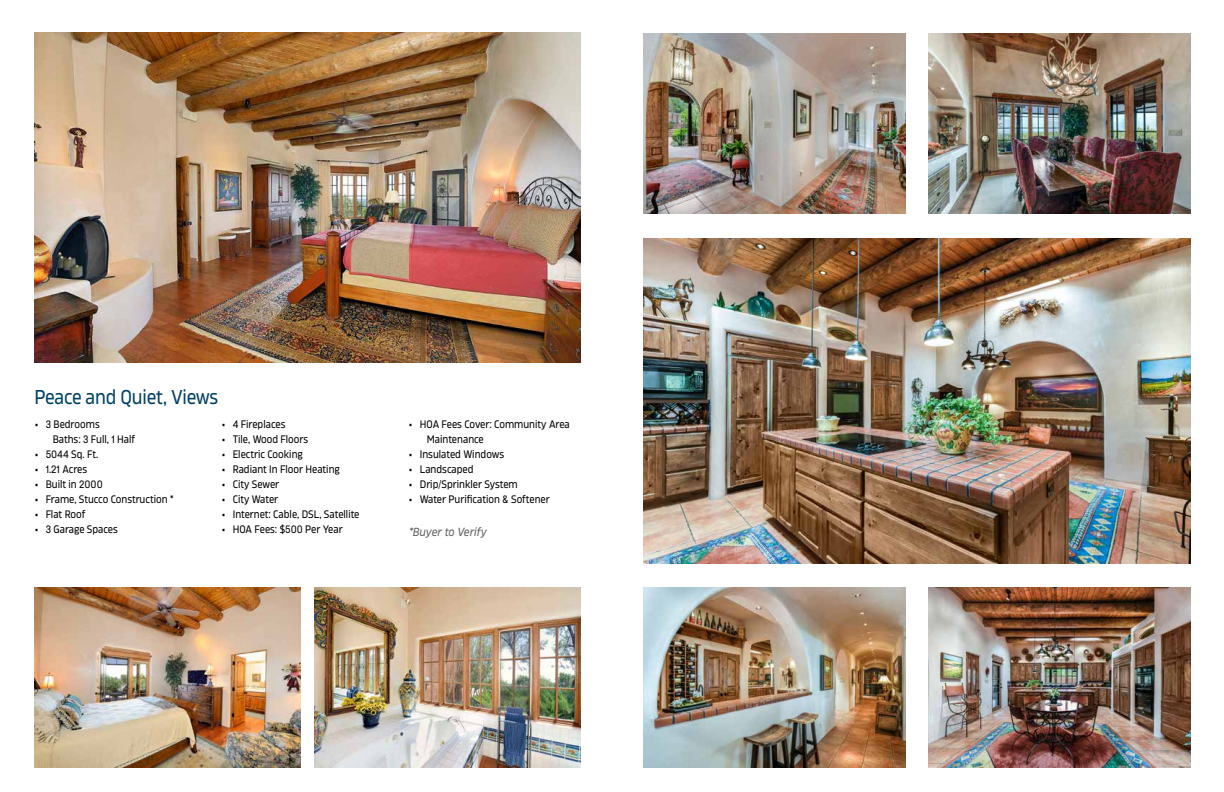
<style>
.page{position:relative;width:1224px;height:792px;background:#fff}
.page>*{position:absolute;margin:0;border:0;box-sizing:border-box;transform-origin:0 0}
.t1{font:20px "Karibu";letter-spacing:-.01em;color:#004167;scale:.93 1}
.t2{font:italic 11.8px "Karibu";letter-spacing:-.005em;color:#606061;scale:.95 1}
.t3{font:10.9px/15px "Karibu";color:#000;scale:.93 1}
</style>
<div class="page">
<img style="left:644px;top:33px;width:262px;height:180px">
<img style="left:644px;top:239px;width:547px;height:324px">
<img style="left:929px;top:33px;width:262px;height:180px">
<img style="left:644px;top:587px;width:262px;height:181px">
<img style="left:929px;top:587px;width:262px;height:181px">
<img style="left:34px;top:33px;width:547px;height:330px">
<img style="left:34px;top:587px;width:266px;height:181px">
<img style="left:314px;top:587px;width:267px;height:181px">
<h1 class="t1" style="left:34px;top:385px;width:199px">Peace and Quiet, Views</h1>
<p class="t3" style="left:53px;top:417px;width:90px;text-indent:-18px">• 3 Bedrooms<br>Baths: 3 Full, 1 Half</p>
<p class="t3" style="left:35px;top:447px;width:70px">• 5044 Sq. Ft.</p>
<p class="t3" style="left:35px;top:462px;width:58px">• 1.21 Acres</p>
<p class="t3" style="left:35px;top:477px;width:75px">• Built in 2000</p>
<p class="t3" style="left:35px;top:492px;width:151px">• Frame, Stucco Construction *</p>
<p class="t3" style="left:35px;top:507px;width:56px">• Flat Roof</p>
<p class="t3" style="left:35px;top:522px;width:91px">• 3 Garage Spaces</p>
<p class="t3" style="left:222px;top:417px;width:70px">• 4 Fireplaces</p>
<p class="t3" style="left:222px;top:432px;width:95px">• Tile, Wood Floors</p>
<p class="t3" style="left:222px;top:447px;width:89px">• Electric Cooking</p>
<p class="t3" style="left:222px;top:462px;width:129px">• Radiant In Floor Heating</p>
<p class="t3" style="left:222px;top:477px;width:63px">• City Sewer</p>
<p class="t3" style="left:222px;top:492px;width:62px">• City Water</p>
<p class="t3" style="left:222px;top:507px;width:150px">• Internet: Cable, DSL, Satellite</p>
<p class="t3" style="left:222px;top:522px;width:132px">• HOA Fees: $500 Per Year</p>
<p class="t3" style="left:427px;top:417px;width:155px;text-indent:-18px">• HOA Fees Cover: Community Area<br>Maintenance</p>
<p class="t3" style="left:409px;top:447px;width:104px">• Insulated Windows</p>
<p class="t3" style="left:409px;top:462px;width:71px">• Landscaped</p>
<p class="t3" style="left:409px;top:477px;width:119px">• Drip/Sprinkler System</p>
<p class="t3" style="left:409px;top:492px;width:153px">• Water Purification &amp; Softener</p>
<p class="t2" style="left:409px;top:525px;width:84px">*Buyer to Verify</p>
</div>
